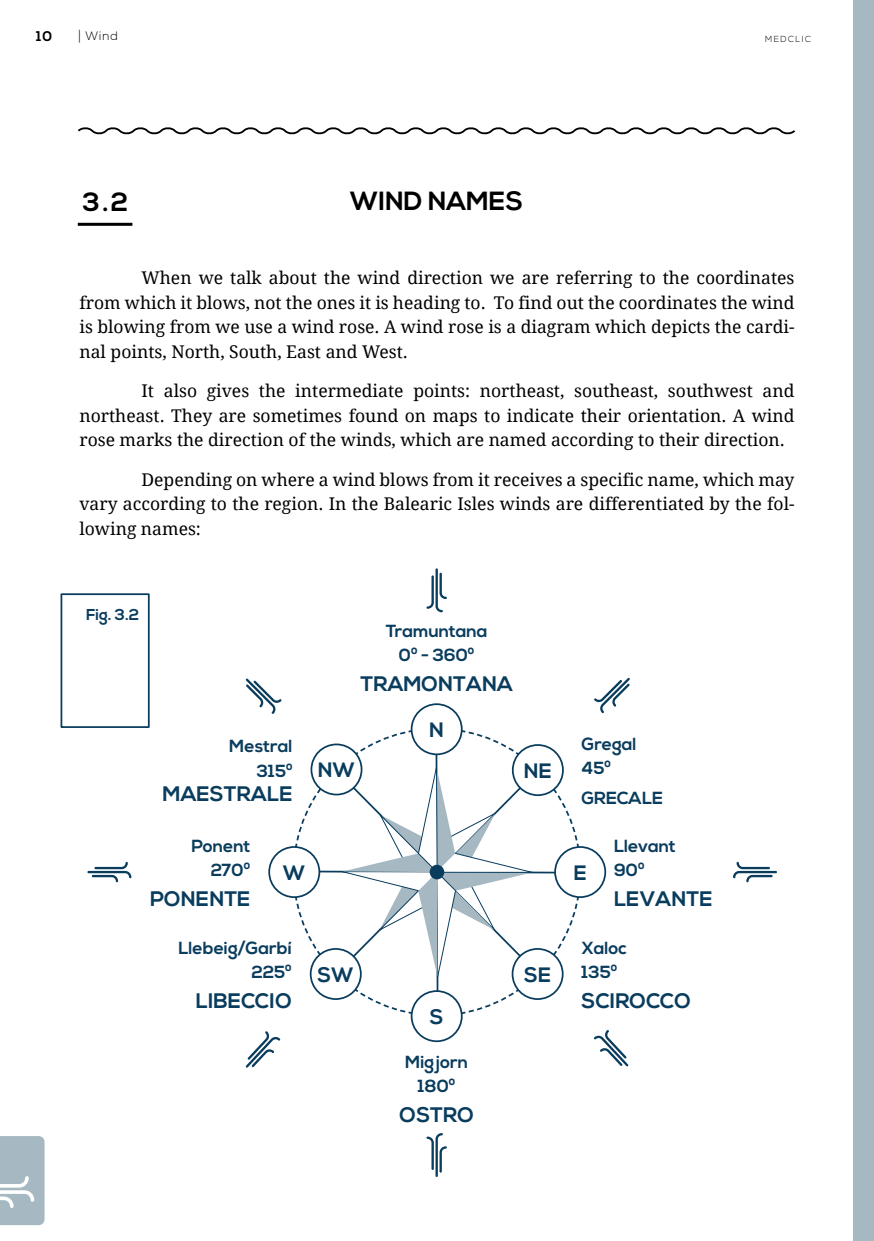
<style>
.page{position:relative;width:874px;height:1241px;background:#fff}
.page>*{position:absolute;margin:0;border:0;box-sizing:border-box;transform-origin:0 0}
.t1{font:700 26.43px "Nexa";color:#000}
.t2{font:700 26.25px "Nexa";color:#000}
.t3{font:700 21px "Nexa";color:#093c5d}
.t4{font:700 20.82px "Nexa";color:#093c5d}
.t5{font:17.5px/24.5px "Droid Serif";color:#000;text-align:justify}
.t6{font:700 17.5px/24.5px "Nexa";color:#093c5d;text-align:right}
.t7{font:700 15.75px "Nexa";color:#093c5d}
.t8{font:700 14px "Nexa";color:#000}
.t9{font:300 12.25px "Nexa";color:#000}
.t10{font:300 8.75px "Nexa";letter-spacing:.16em;color:#000}
.s1{font-family:"Brandon Grotesque";font-weight:700}
</style>
<div class="page">
<div style="left:853px;top:0;width:20px;height:1240px;background:#a6b9c2"></div>
<svg style="left:0;top:1136px;width:45px;height:88px;background:#aebfc7"></svg>
<svg style="left:78px;top:127px;width:717px;height:8px"></svg>
<hr style="left:79px;top:223px;width:52px;height:3px;background:#000">
<svg style="left:426px;top:568px;width:20px;height:44px"></svg>
<svg style="left:733px;top:861px;width:43px;height:21px"></svg>
<svg style="left:87px;top:861px;width:44px;height:21px"></svg>
<svg style="left:245px;top:677px;width:384px;height:390px"></svg>
<svg style="left:426px;top:1133px;width:20px;height:43px"></svg>
<div style="left:60px;top:593px;width:90px;height:134px;background:#fff;border:2px solid #093c5d"></div>
<p class="t8" style="left:36px;top:28px;width:18px">10</p>
<p class="t9" style="left:78px;top:28px;width:41px"><span class="s1">|</span> Wind</p>
<p class="t10" style="left:764px;top:34px;width:47px">MEDCLIC</p>
<h1 class="t1" style="left:83px;top:186px;width:47px">3.2</h1>
<h2 class="t2" style="left:349px;top:186px;width:175px">WIND NAMES</h2>
<p class="t5" style="left:79px;top:265px;width:716px;text-indent:62px">When we talk about the wind direction we are referring to the coordinates from which it blows, not the ones it is heading to. To find out the coordinates the wind is blowing from we use a wind rose. A wind rose is a diagram which depicts the cardi&shy;nal points, North, South, East and West.</p>
<p class="t5" style="left:79px;top:378px;width:716px;text-indent:62px">It also gives the intermediate points: northeast, southeast, southwest and northeast. They are sometimes found on maps to indicate their orientation. A wind rose marks the direction of the winds, which are named according to their direction.</p>
<p class="t5" style="left:79px;top:466px;width:716px;text-indent:62px">Depending on where a wind blows from it receives a specific name, which may vary according to the region. In the Balearic Isles winds are differentiated by the fol&shy;lowing names:</p>
<p class="t7" style="left:86px;top:605px;width:55px">Fig. 3.2</p>
<p class="t6" style="left:229px;top:734px;width:65px">Mestral<br>315º</p>
<p class="t3" style="left:162px;top:781px;width:131px">MAESTRALE</p>
<p class="t6" style="left:385px;top:619px;width:103px;text-align:center">Tramuntana<br>0º - 360º</p>
<p class="t3" style="left:360px;top:671px;width:154px">TRAMONTANA</p>
<p class="t4" style="left:317px;top:758px;width:39px">NW</p>
<p class="t4" style="left:429px;top:717px;width:16px">N</p>
<p class="t4" style="left:523px;top:758px;width:29px">NE</p>
<p class="t6" style="left:191px;top:833px;width:60px">Ponent<br>270º</p>
<p class="t3" style="left:150px;top:886px;width:102px">PONENTE</p>
<p class="t4" style="left:283px;top:860px;width:24px">W</p>
<p class="t6" style="left:178px;top:935px;width:115px">Llebeig/Garbí<br>225º</p>
<p class="t3" style="left:196px;top:988px;width:97px">LIBECCIO</p>
<p class="t4" style="left:317px;top:962px;width:38px">SW</p>
<p class="t4" style="left:429px;top:1004px;width:15px">S</p>
<p class="t6" style="left:405px;top:1050px;width:64px;text-align:center">Mig jorn<br>180º</p>
<p class="t3" style="left:399px;top:1102px;width:76px">OSTRO</p>
<p class="t4" style="left:524px;top:962px;width:28px">SE</p>
<p class="t6" style="left:581px;top:732px;width:56px;text-align:left">Gregal<br>45º</p>
<p class="t6" style="left:581px;top:785px;width:83px">GRECALE</p>
<p class="t4" style="left:573px;top:860px;width:14px">E</p>
<p class="t6" style="left:613px;top:833px;width:63px;text-align:left">Llevant<br>90º</p>
<p class="t3" style="left:613px;top:886px;width:100px">LEVANTE</p>
<p class="t6" style="left:581px;top:935px;width:47px;text-align:left">Xaloc<br>135º</p>
<p class="t3" style="left:581px;top:988px;width:111px">SCIROCCO</p>
</div>
